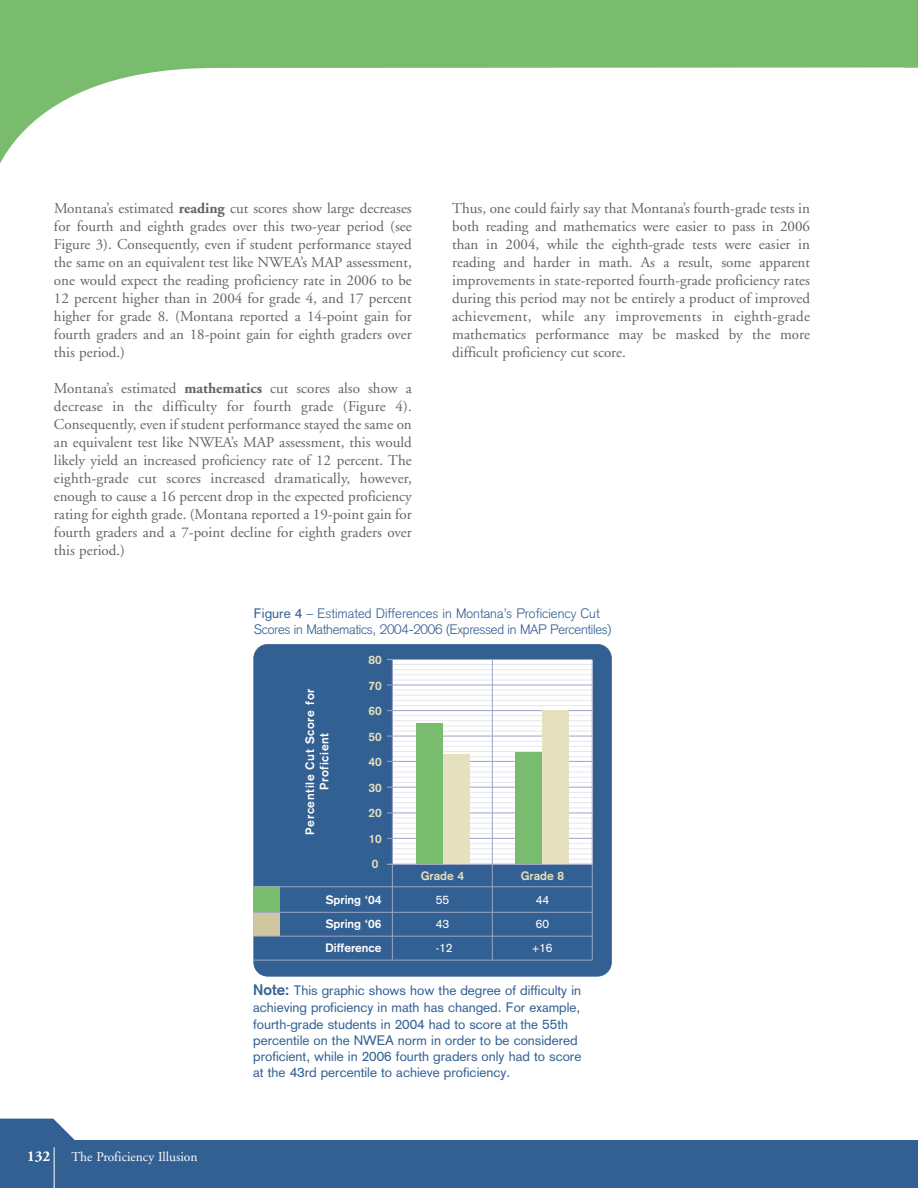
<style>
.page{position:relative;width:918px;height:1188px;background:#fff}
.page>*{position:absolute;margin:0;border:0;box-sizing:border-box;transform-origin:0 0}
.t1{font:15px/18px "Adobe Garamond";color:#636366;text-align:justify}
.t2{font:700 15px "Adobe Garamond";color:#fff}
.t3{font:13.5px/16.2px "Akzidenz Grotesk";color:#336093}
.t4{font:300 13.5px/16.2px "Akzidenz Grotesk";letter-spacing:-.02em;color:#336093}
.t5{font:13.5px "Adobe Garamond";color:#fff}
.t6{font:700 12px/24px "Akzidenz Grotesk";letter-spacing:.055em;color:#fff;text-align:justify}
.t7{font:700 12px/25.5px "Akzidenz Grotesk";color:#e5e0bd;text-align:justify}
.t8{font:12px "Akzidenz Grotesk";color:#fff}
.s1{font-weight:700}
.s2{font-weight:400}
.s3{font-weight:700;font-size:15px}
</style>
<div class="page">
<svg style="left:0;top:0;width:904px;height:163px"></svg>
<svg style="left:0;top:1119px;width:904px;height:69px;fill:#336093"></svg>
<hr style="left:54px;top:1147px;width:1px;height:41px;background:#fff">
<svg style="left:904px;top:1140px;width:14px;height:48px"></svg>
<svg style="left:904px;top:0;width:14px;height:68px"></svg>
<div style="left:254px;top:644px;width:357px;height:332px;background:#336093;border-radius:14px"></div>
<div style="left:253px;top:644px;width:359px;height:333px;border:2px solid #336093;border-radius:14px"></div>
<div style="left:393px;top:660px;width:199px;height:204px;background:#fff"></div>
<hr style="left:387px;top:864px;width:205px;height:1px;background:#9aa5c5">
<hr style="left:387px;top:838px;width:205px;height:1px;background:#9aa5c5">
<hr style="left:392px;top:843px;width:200px;height:1px;background:#e5e7ef">
<hr style="left:392px;top:848px;width:200px;height:1px;background:#e5e7ef">
<hr style="left:392px;top:854px;width:200px;height:1px;background:#e5e7ef">
<hr style="left:392px;top:859px;width:200px;height:1px;background:#e5e7ef">
<hr style="left:392px;top:818px;width:200px;height:1px;background:#e5e7ef">
<hr style="left:392px;top:823px;width:200px;height:1px;background:#e5e7ef">
<hr style="left:392px;top:828px;width:200px;height:1px;background:#e5e7ef">
<hr style="left:392px;top:833px;width:200px;height:1px;background:#e5e7ef">
<hr style="left:392px;top:792px;width:200px;height:1px;background:#e5e7ef">
<hr style="left:392px;top:797px;width:200px;height:1px;background:#e5e7ef">
<hr style="left:392px;top:802px;width:200px;height:1px;background:#e5e7ef">
<hr style="left:392px;top:808px;width:200px;height:1px;background:#e5e7ef">
<hr style="left:392px;top:766px;width:200px;height:1px;background:#e5e7ef">
<hr style="left:392px;top:772px;width:200px;height:1px;background:#e5e7ef">
<hr style="left:392px;top:777px;width:200px;height:1px;background:#e5e7ef">
<hr style="left:392px;top:782px;width:200px;height:1px;background:#e5e7ef">
<hr style="left:392px;top:741px;width:200px;height:1px;background:#e5e7ef">
<hr style="left:392px;top:746px;width:200px;height:1px;background:#e5e7ef">
<hr style="left:392px;top:751px;width:200px;height:1px;background:#e5e7ef">
<hr style="left:392px;top:756px;width:200px;height:1px;background:#e5e7ef">
<hr style="left:392px;top:715px;width:200px;height:1px;background:#e5e7ef">
<hr style="left:392px;top:720px;width:200px;height:1px;background:#e5e7ef">
<hr style="left:392px;top:726px;width:200px;height:1px;background:#e5e7ef">
<hr style="left:392px;top:731px;width:200px;height:1px;background:#e5e7ef">
<hr style="left:392px;top:690px;width:200px;height:1px;background:#e5e7ef">
<hr style="left:392px;top:695px;width:200px;height:1px;background:#e5e7ef">
<hr style="left:392px;top:700px;width:200px;height:1px;background:#e5e7ef">
<hr style="left:392px;top:705px;width:200px;height:1px;background:#e5e7ef">
<hr style="left:387px;top:813px;width:205px;height:1px;background:#9aa5c5">
<hr style="left:387px;top:787px;width:205px;height:1px;background:#9aa5c5">
<hr style="left:387px;top:761px;width:205px;height:1px;background:#9aa5c5">
<hr style="left:387px;top:736px;width:205px;height:1px;background:#9aa5c5">
<hr style="left:387px;top:710px;width:205px;height:1px;background:#9aa5c5">
<hr style="left:387px;top:685px;width:205px;height:1px;background:#9aa5c5">
<hr style="left:392px;top:664px;width:200px;height:1px;background:#e5e7ef">
<hr style="left:392px;top:669px;width:200px;height:1px;background:#e5e7ef">
<hr style="left:392px;top:674px;width:200px;height:1px;background:#e5e7ef">
<hr style="left:392px;top:680px;width:200px;height:1px;background:#e5e7ef">
<hr style="left:387px;top:659px;width:205px;height:1px;background:#9aa5c5">
<div style="left:253px;top:887px;width:27px;height:25px;background:#7abc6e"></div>
<div style="left:253px;top:913px;width:27px;height:23px;background:#d0c69f"></div>
<hr style="left:253px;top:886px;width:339px;height:1px;background:#9aa5c5">
<hr style="left:253px;top:912px;width:339px;height:1px;background:#9aa5c5">
<hr style="left:253px;top:936px;width:339px;height:1px;background:#9aa5c5">
<hr style="left:253px;top:960px;width:339px;height:1px;background:#9aa5c5">
<hr style="left:492px;top:659px;width:1px;height:301px;background:#9aa5c5">
<hr style="left:592px;top:660px;width:1px;height:300px;background:#9aa5c5">
<hr style="left:392px;top:659px;width:1px;height:301px;background:#9aa5c5">
<div style="left:416px;top:724px;width:27px;height:140px;background:#7abc6e"></div>
<div style="left:443px;top:754px;width:27px;height:110px;background:#e5e0bd"></div>
<div style="left:515px;top:752px;width:27px;height:112px;background:#7abc6e"></div>
<div style="left:542px;top:711px;width:27px;height:153px;background:#e5e0bd"></div>
<p class="t1" style="left:54px;top:201px;width:359px">Montana’s estimated <span class="s1">reading</span> cut scores show large decreases for fourth and eighth grades over this two-year period (see Figure 3). Consequently, even if student performance stayed the same on an equivalent test like NWEA’s MAP assessment, one would expect the reading proficiency rate in 2006 to be 12 percent higher than in 2004 for grade 4, and 17 percent higher for grade 8. (Montana reported a 14-point gain for fourth graders and an 18-point gain for eighth graders over this period.)</p>
<p class="t1" style="left:54px;top:381px;width:359px">Montana’s estimated <span class="s1">mathematics</span> cut scores also show a decrease in the difficulty for fourth grade (Figure 4).<br>Consequently, even if student performance stayed the same on an equivalent test like NWEA’s MAP assessment, this would likely yield an increased proficiency rate of 12 percent. The eighth-grade cut scores increased dramatically, however, enough to cause a 16 percent drop in the expected proficiency rating for eighth grade. (Montana reported a 19-point gain for fourth graders and a 7-point decline for eighth graders over this period.)</p>
<p class="t1" style="left:452px;top:201px;width:359px">Thus, one could fairly say that Montana’s fourth-grade tests in both reading and mathematics were easier to pass in 2006 than in 2004, while the eighth-grade tests were easier in reading and harder in math. As a result, some apparent improvements in state-reported fourth-grade proficiency rates during this period may not be entirely a product of improved achievement, while any improvements in eighth-grade mathematics performance may be masked by the more difficult proficiency cut score.</p>
<p class="t4" style="left:254px;top:607px;width:359px"><span class="s2">Figure 4</span> – Estimated Differences in Montana’s Proficiency Cut<br>Scores in Mathematics, 2004-2006 (Expressed in MAP Percentiles)</p>
<p class="t6" style="left:304px;top:835px;width:147px;line-height:14.1px;text-align:center;rotate:-90deg">Percentile Cut Score for<br>Proficient</p>
<p class="t7" style="left:369px;top:648px;width:15px">80<br>70<br>60<br>50<br>40<br>30<br>20<br>10<br>0</p>
<p class="t7" style="left:421px;top:863px;width:45px">Grade 4</p>
<p class="t7" style="left:521px;top:863px;width:45px">Grade 8</p>
<p class="t2" style="left:27px;top:1150px;width:25px">132</p>
<p class="t5" style="left:71px;top:1151px;width:128px">The Proficiency Illusion</p>
<p class="t6" style="left:325px;top:888px;width:58px">Spring ‘04<br>Spring ‘06<br>Difference</p>
<p class="t8" style="left:436px;top:895px;width:15px">55</p>
<p class="t8" style="left:536px;top:895px;width:15px">44</p>
<p class="t8" style="left:436px;top:919px;width:15px">43</p>
<p class="t8" style="left:536px;top:919px;width:15px">60</p>
<p class="t8" style="left:436px;top:943px;width:18px">-12</p>
<p class="t8" style="left:532px;top:943px;width:22px">+16</p>
<p class="t3" style="left:253px;top:983px;width:329px;line-height:17.5px"><span class="s3">Note:</span> This graphic shows how the degree of difficulty in achieving proficiency in math has changed. For example,</p>
<p class="t3" style="left:253px;top:1017px;width:330px">fourth-grade students in 2004 had to score at the 55th percentile on the NWEA norm in order to be considered proficient, while in 2006 fourth graders only had to score at the 43rd percentile to achieve proficiency.</p>
</div>
